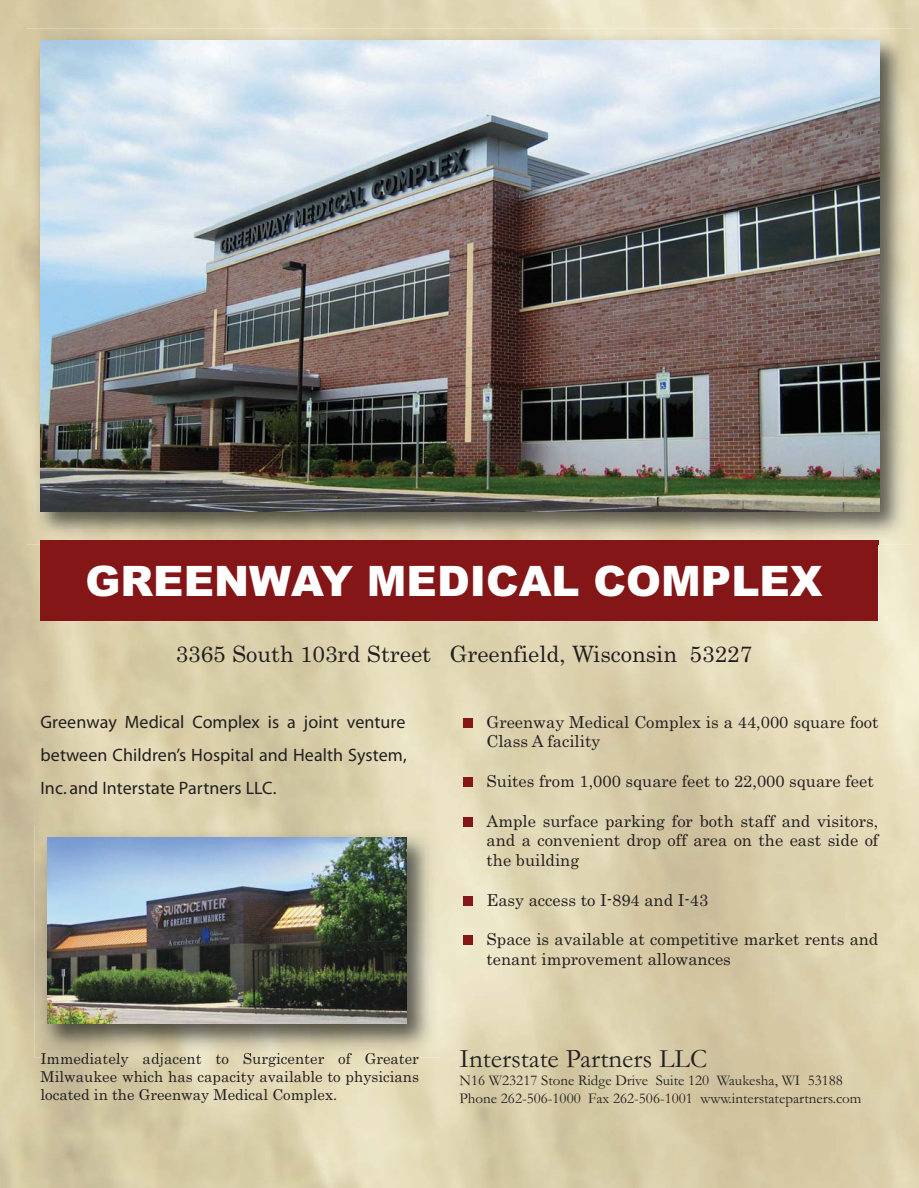
<style>
.page{position:relative;width:919px;height:1188px;background:#fff}
.page>*{position:absolute;margin:0;border:0;box-sizing:border-box;transform-origin:0 0}
.t1{font:900 42px "Arial";color:#fff}
.t2{font:27px "Garamond";color:#231f20}
.t3{font:22.5px "Century";color:#231f20}
.t4{font:18px/33px "Myriad";letter-spacing:.005em;color:#231f20;text-align:justify}
.t5{font:16.5px/19.8px "Century";color:#231f20}
.t6{font:15px/18px "Century";color:#231f20;text-align:justify}
.t7{font:15px/18px "Garamond";color:#231f20}
</style>
<div class="page">
<img style="left:843px;top:544px;width:51px;height:644px">
<img style="left:75px;top:621px;width:460px;height:232px">
<img style="left:434px;top:853px;width:102px;height:335px">
<img style="left:41px;top:1057px;width:377px;height:10px">
<div style="left:40px;top:540px;width:838px;height:81px;background:#841618"></div>
<div style="left:463px;top:718px;width:9px;height:10px;background:#841618"></div>
<div style="left:463px;top:777px;width:9px;height:10px;background:#841618"></div>
<div style="left:463px;top:817px;width:10px;height:9px;background:#841618"></div>
<div style="left:463px;top:896px;width:9px;height:10px;background:#841618"></div>
<div style="left:463px;top:935px;width:9px;height:10px;background:#841618"></div>
<img style="left:35px;top:825px;width:405px;height:232px">
<img style="left:41px;top:1053px;width:48px;height:4px">
<img style="left:48px;top:837px;width:358px;height:186px">
<img style="left:27px;top:28px;width:885px;height:516px">
<img style="left:40px;top:540px;width:838px;height:4px">
<img style="left:40px;top:41px;width:839px;height:470px">
<h1 class="t1" style="left:86px;top:556px;width:738px">GREENWAY MEDICAL COMPLEX</h1>
<h3 class="t3" style="left:176px;top:645px;width:577px">3365 South 103rd Street Greenfield, Wisconsin 53227</h3>
<p class="t4" style="left:40px;top:707px;width:367px">Greenway Medical Complex is a joint venture between Children’s Hospital and Health System, Inc. and Interstate Partners LLC.</p>
<p class="t6" style="left:40px;top:1051px;width:380px">Immediately adjacent to Surgicenter of Greater Milwaukee which has capacity available to physicians located in the Greenway Medical Complex.</p>
<p class="t5" style="left:486px;top:713px;width:393px">Greenway Medical Complex is a 44,000 square foot<br>Class A facility</p>
<p class="t5" style="left:486px;top:773px;width:388px">Suites from 1,000 square feet to 22,000 square feet</p>
<p class="t5" style="left:486px;top:812px;width:393px;text-align:justify">Ample surface parking for both staff and visitors, and a convenient drop off area on the east side of the building</p>
<p class="t5" style="left:486px;top:891px;width:223px">Easy access to I-894 and I-43</p>
<p class="t5" style="left:486px;top:931px;width:393px">Space is available at competitive market rents and tenant improvement allowances</p>
<h2 class="t2" style="left:459px;top:1049px;width:249px">Interstate Partners LLC</h2>
<p class="t7" style="left:459px;top:1072px;width:403px">N16 W23217 Stone Ridge Drive Suite 120 Waukesha, WI 53188<br>Phone 262-506-1000 Fax 262-506-1001 www.interstatepartners.com</p>
</div>
